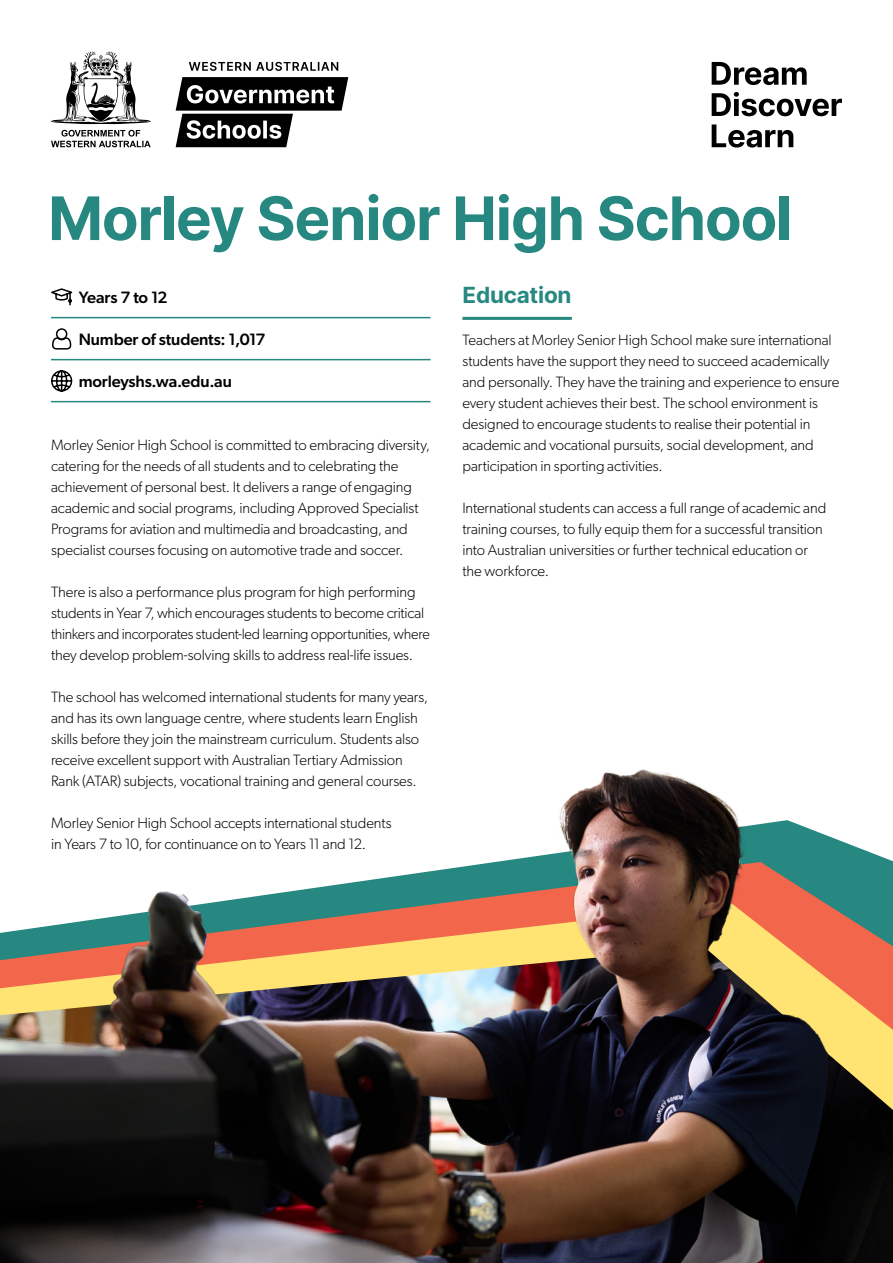
<style>
.page{position:relative;width:893px;height:1263px;background:#fff}
.page>*{position:absolute;margin:0;border:0;box-sizing:border-box;transform-origin:0 0}
.Heading_1{font:700 60px "Inter";letter-spacing:-.02em;color:#268881}
.Heading_2{font:700 22.5px "Inter";letter-spacing:-.01em;color:#268881}
.School_Info{font:500 16.5px "Gibson";letter-spacing:-.01em;color:#000}
.Body_Copy{font:300 15px/21px "Gibson";letter-spacing:-.005em;color:#000}
</style>
<div class="page">
<img style="left:0;top:769px;width:893px;height:494px">
<svg style="left:51px;top:51px;width:297px;height:96px"></svg>
<svg style="left:712px;top:62px;width:130px;height:86px"></svg>
<hr style="left:51px;top:317px;width:380px;height:1px;background:#268881">
<hr style="left:51px;top:359px;width:380px;height:1px;background:#268881">
<hr style="left:51px;top:401px;width:380px;height:1px;background:#268881">
<svg style="left:51px;top:288px;width:21px;height:18px"></svg>
<svg style="left:52px;top:328px;width:20px;height:22px"></svg>
<svg style="left:51px;top:370px;width:21px;height:22px"></svg>
<hr style="left:462px;top:317px;width:110px;height:3px;background:#268881">
<p class="Heading_1" style="left:48px;top:173px;width:746px">Morley Senior High School</p>
<p class="School_Info" style="left:79px;top:287px;width:90px">Years 7 to 12</p>
<p class="School_Info" style="left:79px;top:329px;width:188px">Number of students: 1,017</p>
<p class="School_Info" style="left:79px;top:371px;width:155px">morleyshs.wa.edu.au</p>
<p class="Heading_2" style="left:462px;top:278px;width:111px">Education</p>
<p class="Body_Copy" style="left:462px;top:329px;width:378px">Teachers at Morley Senior High School make sure international students have the support they need to succeed academically and personally. They have the training and experience to ensure every student achieves their best. The school environment is designed to encourage students to realise their potential in academic and vocational pursuits, social development, and participation in sporting activities.</p>
<p class="Body_Copy" style="left:462px;top:497px;width:365px">International students can access a full range of academic and training courses, to fully equip them for a successful transition into Australian universities or further technical education or the workforce.</p>
<p class="Body_Copy" style="left:51px;top:434px;width:380px">Morley Senior High School is committed to embracing diversity, catering for the needs of all students and to celebrating the achievement of personal best. It delivers a range of engaging academic and social programs, including Approved Specialist Programs for aviation and multimedia and broadcasting, and specialist courses focusing on automotive trade and soccer.</p>
<p class="Body_Copy" style="left:51px;top:581px;width:380px">There is also a performance plus program for high performing students in Year 7, which encourages students to become critical thinkers and incorporates student-led learning opportunities, where they develop problem-solving skills to address real-life issues.</p>
<p class="Body_Copy" style="left:51px;top:686px;width:379px">The school has welcomed international students for many years, and has its own language centre, where students learn English skills before they join the mainstream curriculum. Students also receive excellent support with Australian Tertiary Admission Rank (ATAR) subjects, vocational training and general courses.</p>
<p class="Body_Copy" style="left:51px;top:812px;width:342px">Morley Senior High School accepts international students in Years 7 to 10, for continuance on to Years 11 and 12.</p>
</div>
